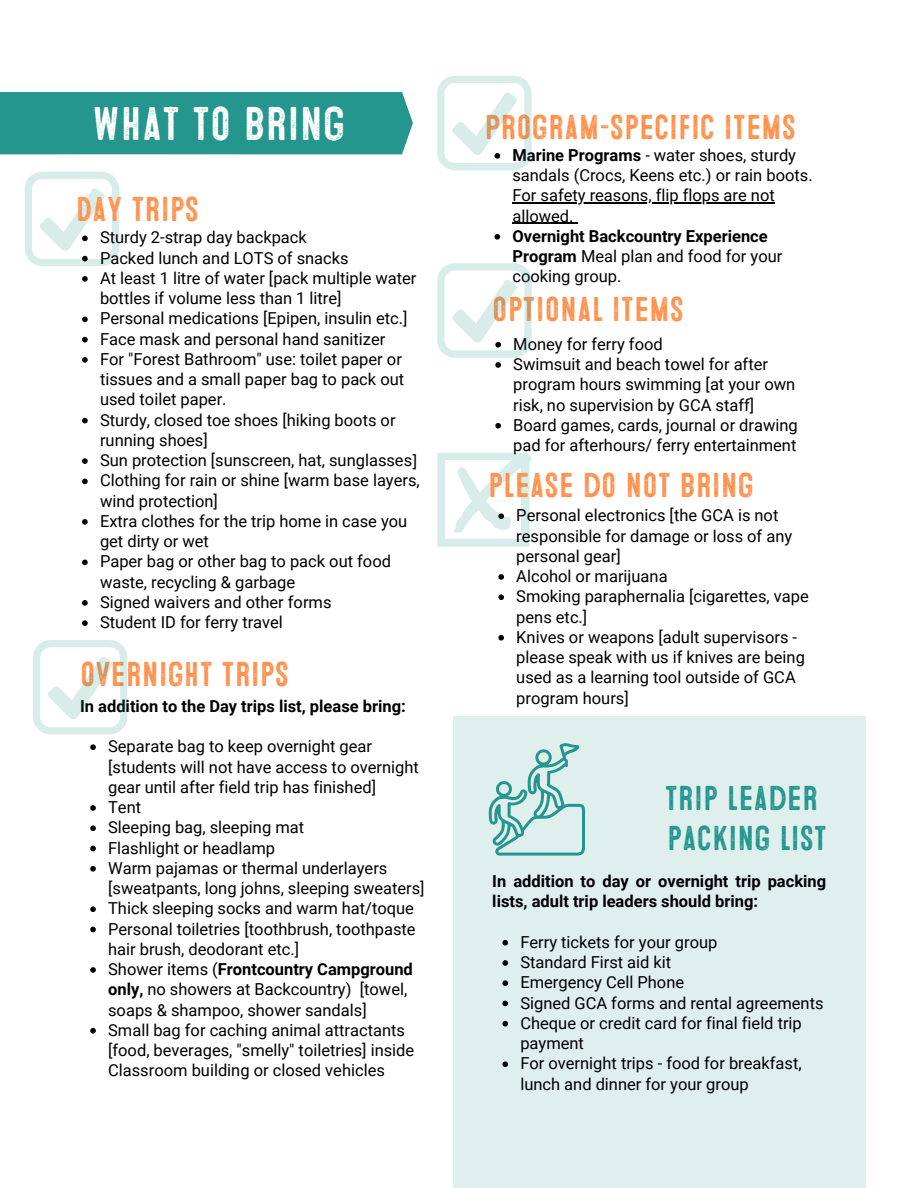
<style>
.page{position:relative;width:918px;height:1188px;background:#fff}
.page>*{position:absolute;margin:0;border:0;box-sizing:border-box;transform-origin:0 0}
.t1{font:47.25px "Microbrew Three";color:#fff}
.t2{font:34.5px "Microbrew Three";color:#ff914d}
.t3{font:34.5px/40.5px "Microbrew Three";color:#24968d}
.t4{font:16.5px/20.2px "Roboto";color:#000}
.t5{font:700 16.5px/20.2px "Roboto";color:#000}
.s1{font-family:"Arial"}
.s2{font-weight:700}
.s3{font-weight:400}
</style>
<div class="page">
<div style="left:453px;top:716px;width:412px;height:472px;background:#dfefee"></div>
<div style="left:0;top:92px;width:413px;height:62px;background:#24968d"></div>
<hr style="left:512px;top:202px;width:263px;height:2px;background:#000">
<hr style="left:512px;top:223px;width:62px;height:1px;background:#000">
<svg style="left:495px;top:234px;width:5px;height:6px"></svg>
<svg style="left:495px;top:423px;width:6px;height:6px"></svg>
<svg style="left:437px;top:76px;width:95px;height:94px"></svg>
<svg style="left:437px;top:263px;width:95px;height:105px"></svg>
<svg style="left:90px;top:744px;width:6px;height:6px"></svg>
<svg style="left:90px;top:805px;width:6px;height:6px"></svg>
<svg style="left:90px;top:825px;width:6px;height:6px"></svg>
<svg style="left:90px;top:846px;width:6px;height:5px"></svg>
<svg style="left:90px;top:866px;width:6px;height:6px"></svg>
<svg style="left:90px;top:906px;width:6px;height:6px"></svg>
<svg style="left:90px;top:927px;width:6px;height:5px"></svg>
<svg style="left:90px;top:967px;width:6px;height:6px"></svg>
<svg style="left:90px;top:1028px;width:6px;height:6px"></svg>
<svg style="left:33px;top:640px;width:94px;height:95px"></svg>
<svg style="left:488px;top:743px;width:97px;height:113px"></svg>
<svg style="left:25px;top:172px;width:94px;height:94px"></svg>
<svg style="left:82px;top:276px;width:6px;height:6px"></svg>
<svg style="left:82px;top:317px;width:6px;height:5px"></svg>
<svg style="left:82px;top:337px;width:6px;height:5px"></svg>
<svg style="left:82px;top:357px;width:6px;height:6px"></svg>
<svg style="left:82px;top:418px;width:6px;height:5px"></svg>
<svg style="left:82px;top:458px;width:6px;height:6px"></svg>
<svg style="left:82px;top:479px;width:6px;height:5px"></svg>
<svg style="left:82px;top:519px;width:6px;height:6px"></svg>
<svg style="left:82px;top:560px;width:6px;height:5px"></svg>
<svg style="left:82px;top:600px;width:6px;height:6px"></svg>
<svg style="left:82px;top:620px;width:6px;height:6px"></svg>
<svg style="left:437px;top:452px;width:95px;height:95px"></svg>
<svg style="left:498px;top:574px;width:6px;height:6px"></svg>
<svg style="left:498px;top:594px;width:6px;height:6px"></svg>
<svg style="left:498px;top:635px;width:6px;height:6px"></svg>
<svg style="left:502px;top:940px;width:6px;height:6px"></svg>
<svg style="left:502px;top:960px;width:6px;height:6px"></svg>
<svg style="left:502px;top:980px;width:6px;height:6px"></svg>
<svg style="left:502px;top:1001px;width:6px;height:5px"></svg>
<svg style="left:502px;top:1021px;width:6px;height:6px"></svg>
<svg style="left:502px;top:1061px;width:6px;height:6px"></svg>
<h1 class="t1" style="left:92px;top:96px;width:255px">WHAT TO BRING</h1>
<h2 class="t2" style="left:76px;top:189px;width:125px">DAY TRIPS</h2>
<p class="t4" style="left:100px;top:228px;width:321px">Sturdy 2-strap day backpack<br>Packed lunch and LOTS of snacks<br>At least 1 litre of water [pack multiple water bottles if volume less than 1 litre]<br>Personal medications [Epipen, insulin etc.] Face mask and personal hand sanitizer<br>For "Forest Bathroom" use: toilet paper or tissues and a small paper bag to pack out used toilet paper.<br>Sturdy, closed toe shoes [hiking boots or running shoes]<br>Sun protection [sunscreen, hat, sunglasses<span class="s1">] </span>Clothing for rain or shine [warm base layers, wind protection]<br>Extra clothes for the trip home in case you get dirty or wet<br>Paper bag or other bag to pack out food waste, recycling &amp; garbage<br>Signed waivers and other forms<br>Student ID for ferry travel</p>
<h2 class="t2" style="left:80px;top:654px;width:210px">OVERNIGHT TRIPS</h2>
<p class="t5" style="left:80px;top:696px;width:327px">In addition to the Day trips list, please bring:</p>
<p class="t4" style="left:108px;top:737px;width:318px">Separate bag to keep overnight gear [students will not have access to overnight gear until after field trip has finished]<br>Tent<br>Sleeping bag, sleeping mat<br>Flashlight or headlamp<br>Warm pajamas or thermal underlayers [sweatpants, long johns, sleeping sweaters] Thick sleeping socks and warm hat/toque Personal toiletries [toothbrush, toothpaste hair brush, deodorant etc.]<br>Shower items (<span class="s2">Frontcountry Campground only,</span> no showers at Backcountry) [towel, soaps &amp; shampoo, shower sandals]<br>Small bag for caching animal attractants [food, beverages, "smelly" toiletries] inside Classroom building or closed vehicles</p>
<h2 class="t2" style="left:484px;top:107px;width:313px">PROGRAM-SPECIFIC ITEMS</h2>
<p class="t4" style="left:512px;top:145px;width:302px"><span class="s2">Marine Programs</span> - water shoes, sturdy sandals (Crocs, Keens etc.) or rain boots.<br>For safety reasons, flip flops are not allowed.</p>
<p class="t5" style="left:512px;top:226px;width:271px">Overnight Backcountry Experience<br>Program <span class="s3">Meal plan and food for your cooking group.</span></p>
<h2 class="t2" style="left:492px;top:288px;width:193px">OPTIONAL ITEMS</h2>
<p class="t4" style="left:513px;top:334px;width:286px">Money for ferry food<br>Swimsuit and beach towel for after program hours swimming [at your own risk, no supervision by GCA staff] Board games, cards, journal or drawing pad for afterhours/ ferry entertainment</p>
<h2 class="t2" style="left:488px;top:465px;width:267px">PLEASE DO NOT BRING</h2>
<p class="t4" style="left:516px;top:506px;width:294px">Personal electronics [the GCA is not responsible for damage or loss of any personal gear]<br>Alcohol or marijuana<br>Smoking paraphernalia [cigarettes, vape pens etc.]<br>Knives or weapons [adult supervisors - please speak with us if knives are being used as a learning tool outside of GCA program hours]</p>
<h2 class="t3" style="left:665px;top:777px;width:164px">TRIP LEADER<br>PACKING LIST</h2>
<p class="t5" style="left:492px;top:871px;width:335px">In addition to day or overnight trip packing lists, adult trip leaders should bring:</p>
<p class="t4" style="left:520px;top:932px;width:305px">Ferry tickets for your group<br>Standard First aid kit<br>Emergency Cell Phone<br>Signed GCA forms and rental agreements<br>Cheque or credit card for final field trip payment<br>For overnight trips - food for breakfast, lunch and dinner for your group</p>
</div>
